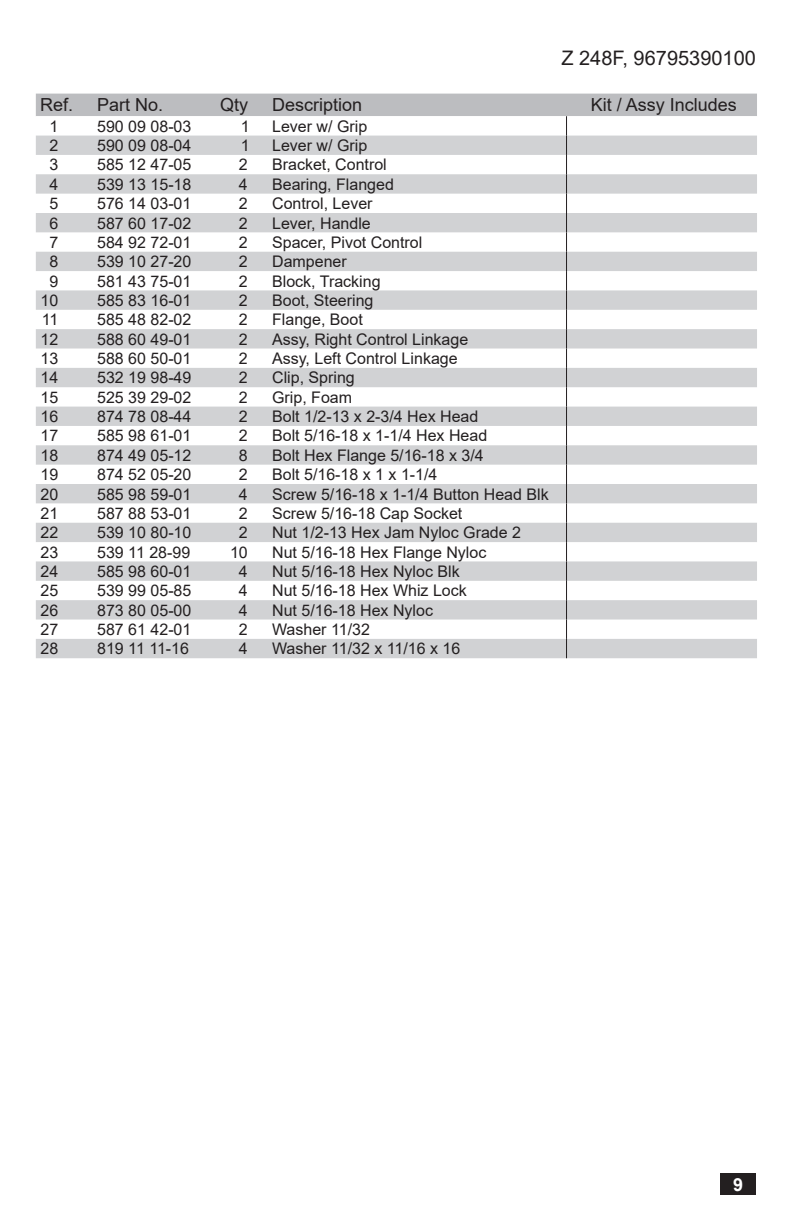
<style>
.page{position:relative;width:792px;height:1224px;background:#fff}
.page>*{position:absolute;margin:0;border:0;box-sizing:border-box;transform-origin:0 0}
.t1{font:20px "Arial";color:#231f20}
.Part_Head{font:18px "Arial";color:#231f20}
.t2{font:700 18px "Arial";color:#fff}
.PARTS{font:16px "Arial";color:#231f20}
.Bullet{font:16px "Arial";color:#231f20}
</style>
<div class="page">
<div style="left:721px;top:1174px;width:35px;height:21px;background:#231f20"></div>
<svg style="left:36px;top:94px;width:721px;height:564px"></svg>
<p class="t1" style="left:561px;top:44px;width:196px">Z 248F, 96795390100</p>
<p class="Part_Head" style="left:40px;top:93px;width:35px">Ref.</p>
<p class="Part_Head" style="left:97px;top:93px;width:68px">Part No.</p>
<p class="Part_Head" style="left:220px;top:93px;width:30px">Qty</p>
<p class="Part_Head" style="left:272px;top:93px;width:92px">Description</p>
<p class="Part_Head" style="left:591px;top:93px;width:148px">Kit / Assy Includes</p>
<p class="Bullet" style="left:49px;top:115px;width:10px">1</p>
<p class="PARTS" style="left:97px;top:115px;width:96px">590 09 08-03</p>
<p class="PARTS" style="left:241px;top:115px;width:10px">1</p>
<p class="PARTS" style="left:272px;top:115px;width:97px">Lever w/ Grip</p>
<p class="Bullet" style="left:49px;top:134px;width:10px">2</p>
<p class="PARTS" style="left:97px;top:134px;width:96px">590 09 08-04</p>
<p class="PARTS" style="left:241px;top:134px;width:10px">1</p>
<p class="PARTS" style="left:272px;top:134px;width:97px">Lever w/ Grip</p>
<p class="Bullet" style="left:49px;top:154px;width:10px">3</p>
<p class="PARTS" style="left:97px;top:154px;width:96px">585 12 47-05</p>
<p class="PARTS" style="left:239px;top:154px;width:10px">2</p>
<p class="PARTS" style="left:272px;top:154px;width:116px">Bracket, Control</p>
<p class="Bullet" style="left:49px;top:173px;width:10px">4</p>
<p class="PARTS" style="left:97px;top:173px;width:96px">539 13 15-18</p>
<p class="PARTS" style="left:239px;top:173px;width:10px">4</p>
<p class="PARTS" style="left:272px;top:173px;width:123px">Bearing, Flanged</p>
<p class="Bullet" style="left:49px;top:193px;width:10px">5</p>
<p class="PARTS" style="left:97px;top:193px;width:96px">576 14 03-01</p>
<p class="PARTS" style="left:239px;top:193px;width:10px">2</p>
<p class="PARTS" style="left:272px;top:193px;width:102px">Control, Lever</p>
<p class="Bullet" style="left:49px;top:212px;width:10px">6</p>
<p class="PARTS" style="left:97px;top:212px;width:96px">587 60 17-02</p>
<p class="PARTS" style="left:239px;top:212px;width:10px">2</p>
<p class="PARTS" style="left:272px;top:212px;width:100px">Lever, Handle</p>
<p class="Bullet" style="left:49px;top:231px;width:10px">7</p>
<p class="PARTS" style="left:97px;top:231px;width:96px">584 92 72-01</p>
<p class="PARTS" style="left:239px;top:231px;width:10px">2</p>
<p class="PARTS" style="left:272px;top:231px;width:152px">Spacer, Pivot Control</p>
<p class="Bullet" style="left:49px;top:251px;width:10px">8</p>
<p class="PARTS" style="left:97px;top:251px;width:96px">539 10 27-20</p>
<p class="PARTS" style="left:239px;top:251px;width:10px">2</p>
<p class="PARTS" style="left:272px;top:251px;width:76px">Dampener</p>
<p class="Bullet" style="left:49px;top:270px;width:10px">9</p>
<p class="PARTS" style="left:97px;top:270px;width:96px">581 43 75-01</p>
<p class="PARTS" style="left:239px;top:270px;width:10px">2</p>
<p class="PARTS" style="left:272px;top:270px;width:110px">Block, Tracking</p>
<p class="Bullet" style="left:41px;top:289px;width:19px">10</p>
<p class="PARTS" style="left:97px;top:289px;width:96px">585 83 16-01</p>
<p class="PARTS" style="left:239px;top:289px;width:10px">2</p>
<p class="PARTS" style="left:272px;top:289px;width:103px">Boot, Steering</p>
<p class="Bullet" style="left:42px;top:309px;width:18px">11</p>
<p class="PARTS" style="left:97px;top:309px;width:96px">585 48 82-02</p>
<p class="PARTS" style="left:239px;top:309px;width:10px">2</p>
<p class="PARTS" style="left:272px;top:309px;width:92px">Flange, Boot</p>
<p class="Bullet" style="left:41px;top:328px;width:19px">12</p>
<p class="PARTS" style="left:97px;top:328px;width:96px">588 60 49-01</p>
<p class="PARTS" style="left:239px;top:328px;width:10px">2</p>
<p class="PARTS" style="left:272px;top:328px;width:198px">Assy, Right Control Linkage</p>
<p class="Bullet" style="left:41px;top:347px;width:19px">13</p>
<p class="PARTS" style="left:97px;top:347px;width:96px">588 60 50-01</p>
<p class="PARTS" style="left:239px;top:347px;width:10px">2</p>
<p class="PARTS" style="left:272px;top:347px;width:187px">Assy, Left Control Linkage</p>
<p class="Bullet" style="left:41px;top:367px;width:19px">14</p>
<p class="PARTS" style="left:97px;top:367px;width:96px">532 19 98-49</p>
<p class="PARTS" style="left:239px;top:367px;width:10px">2</p>
<p class="PARTS" style="left:272px;top:367px;width:84px">Clip, Spring</p>
<p class="Bullet" style="left:41px;top:386px;width:19px">15</p>
<p class="PARTS" style="left:97px;top:386px;width:96px">525 39 29-02</p>
<p class="PARTS" style="left:239px;top:386px;width:10px">2</p>
<p class="PARTS" style="left:272px;top:386px;width:82px">Grip, Foam</p>
<p class="Bullet" style="left:41px;top:405px;width:19px">16</p>
<p class="PARTS" style="left:97px;top:405px;width:96px">874 78 08-44</p>
<p class="PARTS" style="left:239px;top:405px;width:10px">2</p>
<p class="PARTS" style="left:272px;top:405px;width:208px">Bolt 1/2-13 x 2-3/4 Hex Head</p>
<p class="Bullet" style="left:41px;top:425px;width:19px">17</p>
<p class="PARTS" style="left:97px;top:425px;width:96px">585 98 61-01</p>
<p class="PARTS" style="left:239px;top:425px;width:10px">2</p>
<p class="PARTS" style="left:272px;top:425px;width:217px">Bolt 5/16-18 x 1-1/4 Hex Head</p>
<p class="Bullet" style="left:41px;top:444px;width:19px">18</p>
<p class="PARTS" style="left:97px;top:444px;width:96px">874 49 05-12</p>
<p class="PARTS" style="left:239px;top:444px;width:10px">8</p>
<p class="PARTS" style="left:272px;top:444px;width:213px">Bolt Hex Flange 5/16-18 x 3/4</p>
<p class="Bullet" style="left:41px;top:464px;width:19px">19</p>
<p class="PARTS" style="left:97px;top:464px;width:96px">874 52 05-20</p>
<p class="PARTS" style="left:239px;top:464px;width:10px">2</p>
<p class="PARTS" style="left:272px;top:464px;width:167px">Bolt 5/16-18 x 1 x 1-1/4</p>
<p class="Bullet" style="left:41px;top:483px;width:19px">20</p>
<p class="PARTS" style="left:97px;top:483px;width:96px">585 98 59-01</p>
<p class="PARTS" style="left:239px;top:483px;width:10px">4</p>
<p class="PARTS" style="left:272px;top:483px;width:278px">Screw 5/16-18 x 1-1/4 Button Head Blk</p>
<p class="Bullet" style="left:41px;top:502px;width:19px">21</p>
<p class="PARTS" style="left:97px;top:502px;width:96px">587 88 53-01</p>
<p class="PARTS" style="left:239px;top:502px;width:10px">2</p>
<p class="PARTS" style="left:272px;top:502px;width:192px">Screw 5/16-18 Cap Socket</p>
<p class="Bullet" style="left:41px;top:522px;width:19px">22</p>
<p class="PARTS" style="left:97px;top:522px;width:96px">539 10 80-10</p>
<p class="PARTS" style="left:239px;top:522px;width:10px">2</p>
<p class="PARTS" style="left:272px;top:522px;width:250px">Nut 1/2-13 Hex Jam Nyloc Grade 2</p>
<p class="Bullet" style="left:41px;top:541px;width:19px">23</p>
<p class="PARTS" style="left:97px;top:541px;width:95px">539 11 28-99</p>
<p class="PARTS" style="left:230px;top:541px;width:19px">10</p>
<p class="PARTS" style="left:272px;top:541px;width:216px">Nut 5/16-18 Hex Flange Nyloc</p>
<p class="Bullet" style="left:41px;top:560px;width:19px">24</p>
<p class="PARTS" style="left:97px;top:560px;width:96px">585 98 60-01</p>
<p class="PARTS" style="left:239px;top:560px;width:10px">4</p>
<p class="PARTS" style="left:272px;top:560px;width:189px">Nut 5/16-18 Hex Nyloc Blk</p>
<p class="Bullet" style="left:41px;top:580px;width:19px">25</p>
<p class="PARTS" style="left:97px;top:580px;width:96px">539 99 05-85</p>
<p class="PARTS" style="left:239px;top:580px;width:10px">4</p>
<p class="PARTS" style="left:272px;top:580px;width:196px">Nut 5/16-18 Hex Whiz Lock</p>
<p class="Bullet" style="left:41px;top:599px;width:19px">26</p>
<p class="PARTS" style="left:97px;top:599px;width:96px">873 80 05-00</p>
<p class="PARTS" style="left:239px;top:599px;width:10px">4</p>
<p class="PARTS" style="left:272px;top:599px;width:162px">Nut 5/16-18 Hex Nyloc</p>
<p class="Bullet" style="left:41px;top:618px;width:19px">27</p>
<p class="PARTS" style="left:97px;top:618px;width:96px">587 61 42-01</p>
<p class="PARTS" style="left:239px;top:618px;width:10px">2</p>
<p class="PARTS" style="left:272px;top:618px;width:99px">Washer 11/32</p>
<p class="Bullet" style="left:41px;top:638px;width:19px">28</p>
<p class="PARTS" style="left:97px;top:638px;width:93px">819 11 11-16</p>
<p class="PARTS" style="left:239px;top:638px;width:10px">4</p>
<p class="PARTS" style="left:272px;top:638px;width:190px">Washer 11/32 x 11/16 x 16</p>
<p class="t2" style="left:733px;top:1172px;width:12px">9</p>
</div>
